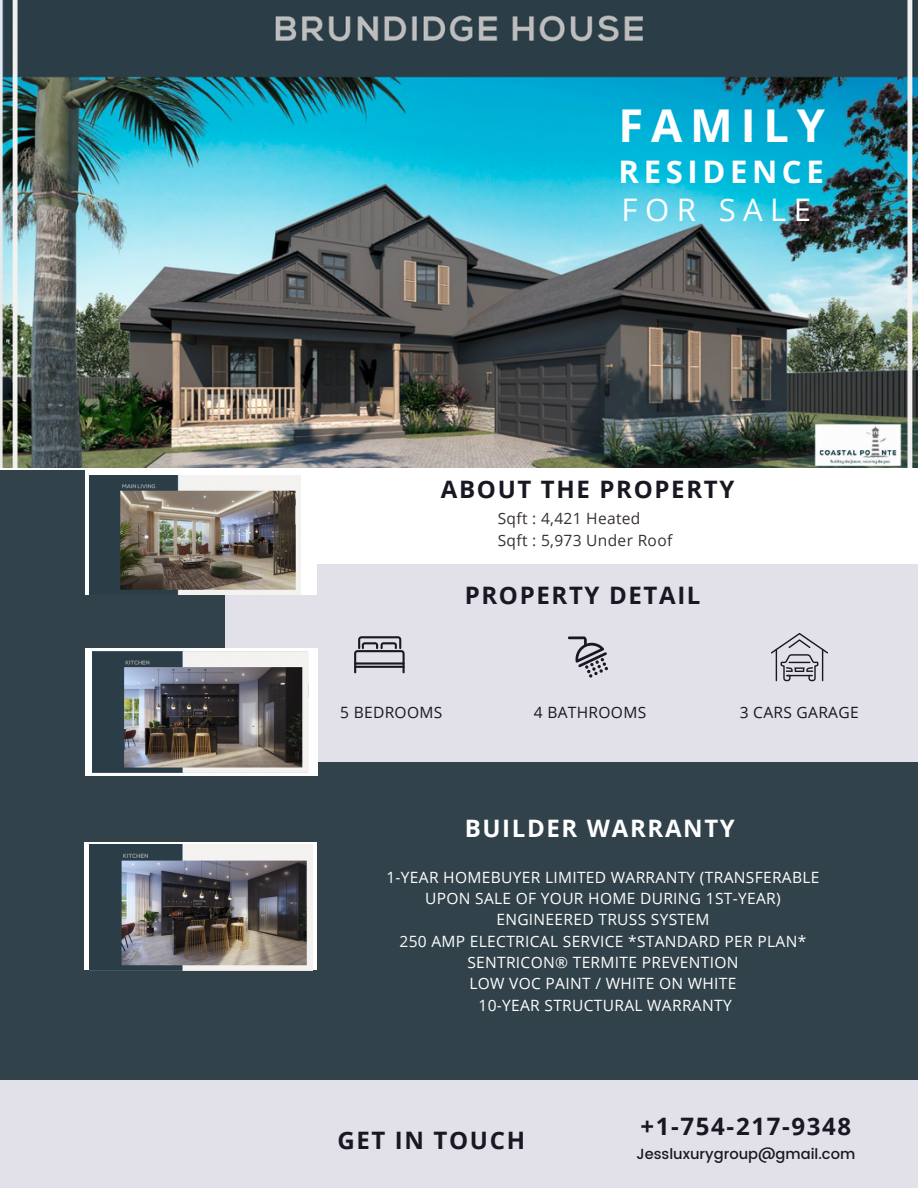
<style>
.page{position:relative;width:918px;height:1188px;background:#fff}
.page>*{position:absolute;margin:0;border:0;box-sizing:border-box;transform-origin:0 0}
.t1{font:700 45.3px "Open Sans";letter-spacing:.175em;color:#fff}
.t2{font:700 31.05px "Open Sans";letter-spacing:.15em;color:#fff}
.t3{font:31.05px "Open Sans";letter-spacing:.24em;color:#fff}
.t4{font:700 24px "Open Sans";letter-spacing:.07em;color:#181823}
.t5{font:700 24px "Open Sans";letter-spacing:.07em;color:#fff}
.t6{font:15.6px "Open Sans";letter-spacing:.02em;color:#fff}
.t7{font:15.6px "Open Sans";letter-spacing:.02em;color:#373035}
.t8{font:15.6px "Open Sans";letter-spacing:.02em;color:#181823}
.t9{font:500 14.7px "Poppins";color:#181823}
</style>
<div class="page">
<hr style="left:98px;top:464px;width:4px;height:80px;background:#7d875c">
<div style="left:225px;top:564px;width:693px;height:198px;background:#e2e1e9"></div>
<svg style="left:568px;top:636px;width:40px;height:42px"></svg>
<svg style="left:354px;top:636px;width:51px;height:37px"></svg>
<svg style="left:771px;top:633px;width:57px;height:48px"></svg>
<div style="left:0;top:1077px;width:918px;height:111px;background:#e2e1e9"></div>
<div style="left:0;top:470px;width:225px;height:609px;background:#31424a"></div>
<div style="left:86px;top:468px;width:231px;height:127px;background:#fff"></div>
<div style="left:225px;top:762px;width:693px;height:317px;background:#31424a"></div>
<div style="left:85px;top:843px;width:232px;height:127px;background:#fff"></div>
<div style="left:86px;top:648px;width:232px;height:128px;background:#fff"></div>
<img style="left:0;top:0;width:918px;height:467px">
<img style="left:90px;top:475px;width:210px;height:120px">
<img style="left:93px;top:651px;width:216px;height:122px">
<img style="left:90px;top:844px;width:223px;height:126px">
<p class="t1" style="left:619px;top:94px;width:208px">FAMILY</p>
<p class="t2" style="left:619px;top:149px;width:207px">RESIDENCE</p>
<p class="t3" style="left:622px;top:188px;width:191px">FOR SALE</p>
<p class="t4" style="left:441px;top:473px;width:295px">ABOUT THE PROPERTY</p>
<p class="t7" style="left:498px;top:508px;width:144px">Sqft : 4,421 Heated</p>
<p class="t7" style="left:498px;top:529px;width:176px">Sqft : 5,973 Under Roof</p>
<p class="t4" style="left:465px;top:578px;width:237px">PROPERTY DETAIL</p>
<p class="t8" style="left:340px;top:701px;width:104px">5 BEDROOMS</p>
<p class="t8" style="left:534px;top:701px;width:114px">4 BATHROOMS</p>
<p class="t8" style="left:740px;top:701px;width:120px">3 CARS GARAGE</p>
<p class="t5" style="left:465px;top:812px;width:272px">BUILDER WARRANTY</p>
<p class="t6" style="left:386px;top:866px;width:435px">1-YEAR HOMEBUYER LIMITED WARRANTY (TRANSFERABLE</p>
<p class="t6" style="left:425px;top:887px;width:357px">UPON SALE OF YOUR HOME DURING 1ST-YEAR)</p>
<p class="t6" style="left:496px;top:909px;width:215px">ENGINEERED TRUSS SYSTEM</p>
<p class="t6" style="left:400px;top:930px;width:408px">250 AMP ELECTRICAL SERVICE *STANDARD PER PLAN*</p>
<p class="t6" style="left:467px;top:951px;width:273px">SENTRICON® TERMITE PREVENTION</p>
<p class="t6" style="left:469px;top:973px;width:269px">LOW VOC PAINT / WHITE ON WHITE</p>
<p class="t6" style="left:478px;top:994px;width:255px">10-YEAR STRUCTURAL WARRANTY</p>
<p class="t4" style="left:337px;top:1124px;width:189px">GET IN TOUCH</p>
<p class="t4" style="left:640px;top:1109px;width:212px">+1-754-217-9348</p>
<p class="t9" style="left:636px;top:1145px;width:220px">Jessluxurygroup@gmail.com</p>
</div>
